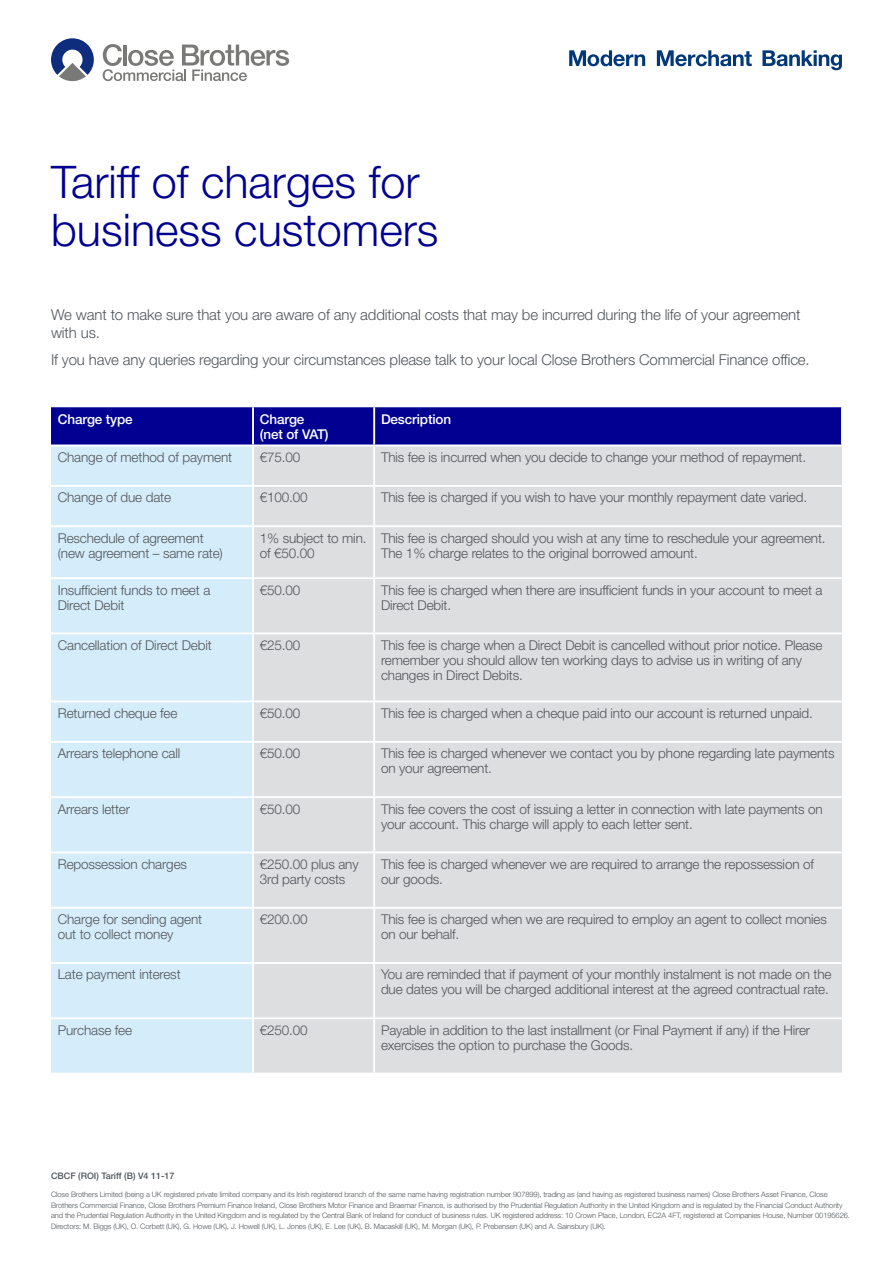
<style>
.page{position:relative;width:893px;height:1263px;background:#fff}
.page>*{position:absolute;margin:0;border:0;box-sizing:border-box;transform-origin:0 0}
.t1{font:300 45px/48px "Helvetica Neue LT Pro";color:#010091}
.t2{font:300 15px/18px "Helvetica Neue LT Pro";letter-spacing:-.01em;color:#51555a}
.t3{font:300 13.5px/15px "Helvetica Neue LT Pro";letter-spacing:-.01em;color:#51555a}
.t4{font:500 13.5px/15px "Helvetica Neue";letter-spacing:-.01em;color:#fff}
.t5{font:500 9px "Helvetica Neue LT Pro";color:#51555a}
.t6{font:300 7.5px/10.5px "Helvetica Neue LT Pro";letter-spacing:-.01em;color:#51555a}
</style>
<div class="page">
<svg style="left:51px;top:38px;width:43px;height:43px"></svg>
<svg style="left:103px;top:44px;width:186px;height:37px"></svg>
<div style="left:51px;top:407px;width:790px;height:37px;background:#010091"></div>
<div style="left:51px;top:446px;width:201px;height:626px;background:#d5edfa"></div>
<div style="left:254px;top:446px;width:588px;height:626px;background:#dddedf"></div>
<hr style="left:373px;top:446px;width:2px;height:39px;background:#fff">
<hr style="left:51px;top:485px;width:202px;height:2px;background:#fff">
<hr style="left:253px;top:485px;width:121px;height:2px;background:#fff">
<hr style="left:374px;top:485px;width:468px;height:2px;background:#fff">
<hr style="left:373px;top:487px;width:2px;height:38px;background:#fff">
<hr style="left:51px;top:525px;width:202px;height:2px;background:#fff">
<hr style="left:253px;top:525px;width:121px;height:2px;background:#fff">
<hr style="left:374px;top:525px;width:468px;height:2px;background:#fff">
<hr style="left:373px;top:527px;width:2px;height:50px;background:#fff">
<hr style="left:51px;top:577px;width:202px;height:2px;background:#fff">
<hr style="left:253px;top:577px;width:121px;height:2px;background:#fff">
<hr style="left:374px;top:577px;width:468px;height:2px;background:#fff">
<hr style="left:373px;top:579px;width:2px;height:53px;background:#fff">
<hr style="left:51px;top:632px;width:202px;height:2px;background:#fff">
<hr style="left:253px;top:632px;width:121px;height:2px;background:#fff">
<hr style="left:374px;top:632px;width:468px;height:2px;background:#fff">
<hr style="left:373px;top:634px;width:2px;height:66px;background:#fff">
<hr style="left:51px;top:700px;width:202px;height:2px;background:#fff">
<hr style="left:253px;top:700px;width:121px;height:2px;background:#fff">
<hr style="left:374px;top:700px;width:468px;height:2px;background:#fff">
<hr style="left:373px;top:702px;width:2px;height:39px;background:#fff">
<hr style="left:51px;top:741px;width:202px;height:2px;background:#fff">
<hr style="left:253px;top:741px;width:121px;height:2px;background:#fff">
<hr style="left:374px;top:741px;width:468px;height:2px;background:#fff">
<hr style="left:373px;top:743px;width:2px;height:53px;background:#fff">
<hr style="left:51px;top:796px;width:202px;height:2px;background:#fff">
<hr style="left:253px;top:796px;width:121px;height:2px;background:#fff">
<hr style="left:374px;top:796px;width:468px;height:2px;background:#fff">
<hr style="left:373px;top:798px;width:2px;height:53px;background:#fff">
<hr style="left:51px;top:851px;width:202px;height:2px;background:#fff">
<hr style="left:253px;top:851px;width:121px;height:2px;background:#fff">
<hr style="left:374px;top:851px;width:468px;height:2px;background:#fff">
<hr style="left:373px;top:853px;width:2px;height:54px;background:#fff">
<hr style="left:51px;top:907px;width:202px;height:2px;background:#fff">
<hr style="left:253px;top:907px;width:121px;height:2px;background:#fff">
<hr style="left:374px;top:907px;width:468px;height:2px;background:#fff">
<hr style="left:373px;top:909px;width:2px;height:53px;background:#fff">
<hr style="left:51px;top:962px;width:202px;height:2px;background:#fff">
<hr style="left:253px;top:962px;width:121px;height:2px;background:#fff">
<hr style="left:374px;top:962px;width:468px;height:2px;background:#fff">
<hr style="left:252px;top:407px;width:2px;height:37px;background:#fff">
<hr style="left:373px;top:407px;width:2px;height:37px;background:#fff">
<hr style="left:373px;top:964px;width:2px;height:53px;background:#fff">
<hr style="left:51px;top:1017px;width:202px;height:2px;background:#fff">
<hr style="left:253px;top:1017px;width:121px;height:2px;background:#fff">
<hr style="left:374px;top:1017px;width:468px;height:2px;background:#fff">
<hr style="left:373px;top:1019px;width:2px;height:53px;background:#fff">
<svg style="left:569px;top:50px;width:76px;height:16px"></svg>
<svg style="left:657px;top:50px;width:95px;height:16px"></svg>
<svg style="left:762px;top:50px;width:80px;height:20px"></svg>
<h1 class="t1" style="left:51px;top:157px;width:389px">Tariff of charges for business customers</h1>
<p class="t2" style="left:51px;top:306px;width:751px">We want to make sure that you are aware of any additional costs that may be incurred during the life of your agreement with us.</p>
<p class="t2" style="left:51px;top:350px;width:760px">If you have any queries regarding your circumstances please talk to your local Close Brothers Commercial Finance office.</p>
<p class="t4" style="left:58px;top:411px;width:76px">Charge type</p>
<p class="t4" style="left:260px;top:411px;width:70px">Charge (net of VAT)</p>
<p class="t4" style="left:381px;top:411px;width:72px">Description</p>
<p class="t3" style="left:58px;top:449px;width:176px">Change of method of payment</p>
<p class="t3" style="left:260px;top:449px;width:42px">€75.00</p>
<p class="t3" style="left:381px;top:449px;width:427px">This fee is incurred when you decide to change your method of repayment.</p>
<p class="t3" style="left:58px;top:490px;width:115px">Change of due date</p>
<p class="t3" style="left:260px;top:490px;width:49px">€100.00</p>
<p class="t3" style="left:381px;top:490px;width:428px">This fee is charged if you wish to have your monthly repayment date varied.</p>
<p class="t3" style="left:58px;top:530px;width:167px">Reschedule of agreement (new agreement – same rate)</p>
<p class="t3" style="left:260px;top:530px;width:108px">1% subject to min. of €50.00</p>
<p class="t3" style="left:381px;top:530px;width:446px">This fee is charged should you wish at any time to reschedule your agreement.<br>The 1% charge relates to the original borrowed amount.</p>
<p class="t3" style="left:58px;top:582px;width:154px">Insufficient funds to meet a<br>Direct Debit</p>
<p class="t3" style="left:260px;top:582px;width:42px">€50.00</p>
<p class="t3" style="left:381px;top:582px;width:443px">This fee is charged when there are insufficient funds in your account to meet a<br>Direct Debit.</p>
<p class="t3" style="left:58px;top:637px;width:155px">Cancellation of Direct Debit</p>
<p class="t3" style="left:260px;top:637px;width:42px">€25.00</p>
<p class="t3" style="left:381px;top:637px;width:443px">This fee is charge when a Direct Debit is cancelled without prior notice. Please remember you should allow ten working days to advise us in writing of any changes in Direct Debits.</p>
<p class="t3" style="left:58px;top:705px;width:121px">Returned cheque fee</p>
<p class="t3" style="left:260px;top:705px;width:42px">€50.00</p>
<p class="t3" style="left:381px;top:705px;width:433px">This fee is charged when a cheque paid into our account is returned unpaid.</p>
<p class="t3" style="left:58px;top:746px;width:124px">Arrears telephone call</p>
<p class="t3" style="left:260px;top:746px;width:42px">€50.00</p>
<p class="t3" style="left:381px;top:746px;width:455px">This fee is charged whenever we contact you by phone regarding late payments on your agreement.</p>
<p class="t3" style="left:58px;top:801px;width:74px">Arrears letter</p>
<p class="t3" style="left:260px;top:801px;width:42px">€50.00</p>
<p class="t3" style="left:381px;top:801px;width:443px">This fee covers the cost of issuing a letter in connection with late payments on your account. This charge will apply to each letter sent.</p>
<p class="t3" style="left:58px;top:856px;width:131px">Repossession charges</p>
<p class="t3" style="left:260px;top:856px;width:100px">€250.00 plus any<br>3rd party costs</p>
<p class="t3" style="left:381px;top:856px;width:434px">This fee is charged whenever we are required to arrange the repossession of our goods.</p>
<p class="t3" style="left:58px;top:911px;width:146px">Charge for sending agent out to collect money</p>
<p class="t3" style="left:260px;top:911px;width:49px">€200.00</p>
<p class="t3" style="left:381px;top:911px;width:447px">This fee is charged when we are required to employ an agent to collect monies on our behalf.</p>
<p class="t3" style="left:58px;top:967px;width:124px">Late payment interest</p>
<p class="t3" style="left:381px;top:967px;width:452px">You are reminded that if payment of your monthly instalment is not made on the due dates you will be charged additional interest at the agreed contractual rate.</p>
<p class="t3" style="left:58px;top:1022px;width:76px">Purchase fee</p>
<p class="t3" style="left:260px;top:1022px;width:49px">€250.00</p>
<p class="t3" style="left:381px;top:1022px;width:431px">Payable in addition to the last installment (or Final Payment if any) if the Hirer exercises the option to purchase the Goods.</p>
<p class="t5" style="left:51px;top:1171px;width:125px">CBCF (ROI) Tariff (B) V4 11-17</p>
<p class="t6" style="left:51px;top:1189px;width:800px">Close Brothers Limited (being a UK registered private limited company and its Irish registered branch of the same name having registration number 907899), trading as (and having as registered business names) Close Brothers Asset Finance, Close Brothers Commercial Finance, Close Brothers Premium Finance Ireland, Close Brothers Motor Finance and Braemar Finance, is authorised by the Prudential Regulation Authority in the United Kingdom and is regulated by the Financial Conduct Authority and the Prudential Regulation Authority in the United Kingdom and is regulated by the Central Bank of Ireland for conduct of business rules. UK registered address: 10 Crown Place, London, EC2A 4FT, registered at Companies House, Number 00195626.<br>Directors: M. Biggs (UK), O. Corbett (UK), G. Howe (UK), J. Howell (UK), L. Jones (UK), E. Lee (UK), B. Macaskill (UK), M. Morgan (UK), P. Prebensen (UK) and A. Sainsbury (UK).</p>
</div>
